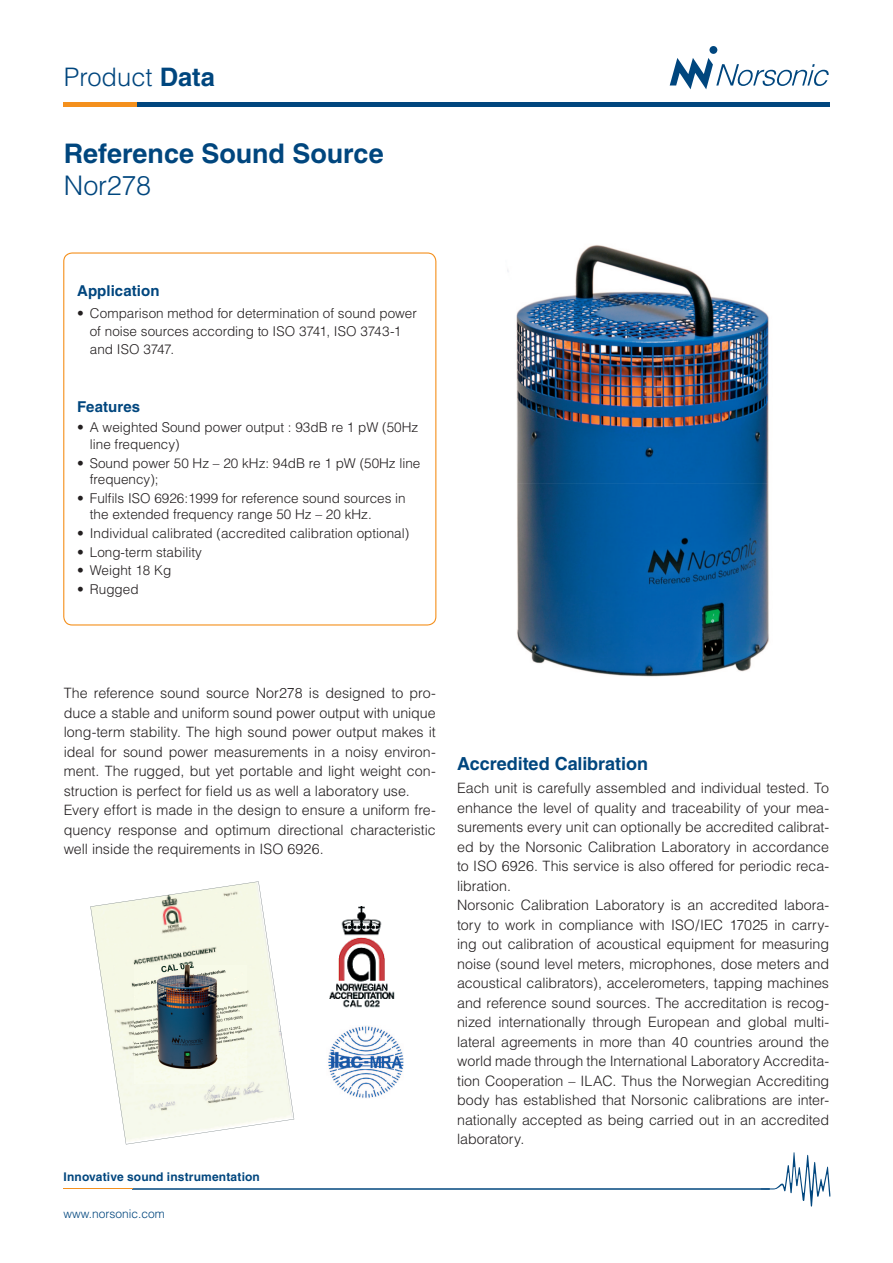
<style>
.page{position:relative;width:893px;height:1263px;background:#fff}
.page>*{position:absolute;margin:0;border:0;box-sizing:border-box;transform-origin:0 0}
.t1{font:700 27px "Helvetica";letter-spacing:-.005em;color:#00467e}
.t2{font:300 27px "Helvetica";letter-spacing:-.005em;color:#00467e}
.t3{font:300 25.5px "Helvetica";color:#00467e}
.t4{font:700 18px "Helvetica";letter-spacing:-.005em;color:#00467e}
.t5{font:700 15px "Helvetica";letter-spacing:.005em;color:#00467e}
.t6{font:300 14.25px/19.5px "Helvetica";color:#231f20}
.t7{font:300 13.5px/16.5px "Helvetica";color:#231f20}
.t8{font:700 12px "Helvetica";letter-spacing:.01em;color:#00467e}
.t9{font:300 12px "Helvetica";color:#00467e}
.s1{font-weight:700}
</style>
<div class="page">
<div style="left:709px;top:46px;width:8px;height:8px;background:#00467e;border-radius:50%"></div>
<svg style="left:670px;top:58px;width:159px;height:31px"></svg>
<hr style="left:64px;top:103px;width:75px;height:4px;background:#f4901d">
<hr style="left:137px;top:103px;width:692px;height:4px;background:#00467e">
<svg style="left:761px;top:1152px;width:69px;height:54px"></svg>
<hr style="left:133px;top:1188px;width:637px;height:1px;background:#00467e">
<hr style="left:64px;top:1188px;width:69px;height:1px;background:#f4901d">
<img style="left:507px;top:245px;width:262px;height:432px">
<svg style="left:63px;top:252px;width:373px;height:373px"></svg>
<svg style="left:90px;top:881px;width:204px;height:263px;fill:#f5f8ea"></svg>
<img style="left:135px;top:965px;width:112px;height:119px">
<img style="left:328px;top:1026px;width:76px;height:72px">
<img style="left:329px;top:907px;width:66px;height:100px">
<h2 class="t3" style="left:64px;top:61px;width:153px">Product <span class="s1">Data</span></h2>
<h1 class="t1" style="left:64px;top:137px;width:321px">Reference Sound Source</h1>
<h1 class="t2" style="left:64px;top:169px;width:89px">Nor278</h1>
<p class="t5" style="left:77px;top:281px;width:84px">Application</p>
<p class="t7" style="left:90px;top:304px;width:328px;line-height:18px;text-indent:-13px">• Comparison method for determination of sound power of noise sources according to ISO 3741, ISO 3743-1 and ISO 3747.</p>
<p class="t5" style="left:77px;top:397px;width:65px">Features</p>
<p class="t7" style="left:90px;top:419px;width:330px;text-indent:-13px">• A weighted Sound power output : 93dB re 1 pW (50Hz line frequency)</p>
<p class="t7" style="left:90px;top:454px;width:332px;text-indent:-13px">• Sound power 50 Hz – 20 kHz: 94dB re 1 pW (50Hz line frequency);</p>
<p class="t7" style="left:90px;top:490px;width:317px;text-indent:-13px">• Fulfils ISO 6926:1999 for reference sound sources in the extended frequency range 50 Hz – 20 kHz.</p>
<p class="t7" style="left:77px;top:525px;width:334px">• Individual calibrated (accredited calibration optional)</p>
<p class="t7" style="left:77px;top:543px;width:126px">• Long-term stability</p>
<p class="t7" style="left:77px;top:562px;width:96px">• Weight 18 Kg</p>
<p class="t7" style="left:77px;top:581px;width:63px">• Rugged</p>
<p class="t6" style="left:64px;top:683px;width:374px">The reference sound source Nor278 is designed to pro&shy;duce a stable and uniform sound power output with unique long-term stability. The high sound power output makes it ideal for sound power measurements in a noisy environ&shy;ment. The rugged, but yet portable and light weight con&shy;struction is perfect for field us as well a laboratory use.<br>Every effort is made in the design to ensure a uniform fre&shy;quency response and optimum directional characteristic well inside the requirements in ISO 6926.</p>
<p class="t8" style="left:64px;top:1169px;width:198px">Innovative sound instrumentation</p>
<p class="t9" style="left:64px;top:1206px;width:103px">www.norsonic.com</p>
<p class="t4" style="left:457px;top:752px;width:192px">Accredited Calibration</p>
<p class="t6" style="left:457px;top:778px;width:374px">Each unit is carefully assembled and individual tested. To enhance the level of quality and traceability of your mea&shy;surements every unit can optionally be accredited calibrat&shy;ed by the Norsonic Calibration Laboratory in accordance to ISO 6926. This service is also offered for periodic reca&shy;libration.<br>Norsonic Calibration Laboratory is an accredited labora&shy;tory to work in compliance with ISO/IEC 17025 in carry&shy;ing out calibration of acoustical equipment for measuring noise (sound level meters, microphones, dose meters and acoustical calibrators), accelerometers, tapping machines and reference sound sources. The accreditation is recog&shy;nized internationally through European and global multi&shy;lateral agreements in more than 40 countries around the world made through the International Laboratory Accredita&shy;tion Cooperation – ILAC. Thus the Norwegian Accrediting body has established that Norsonic calibrations are inter&shy;nationally accepted as being carried out in an accredited laboratory.</p>
</div>
